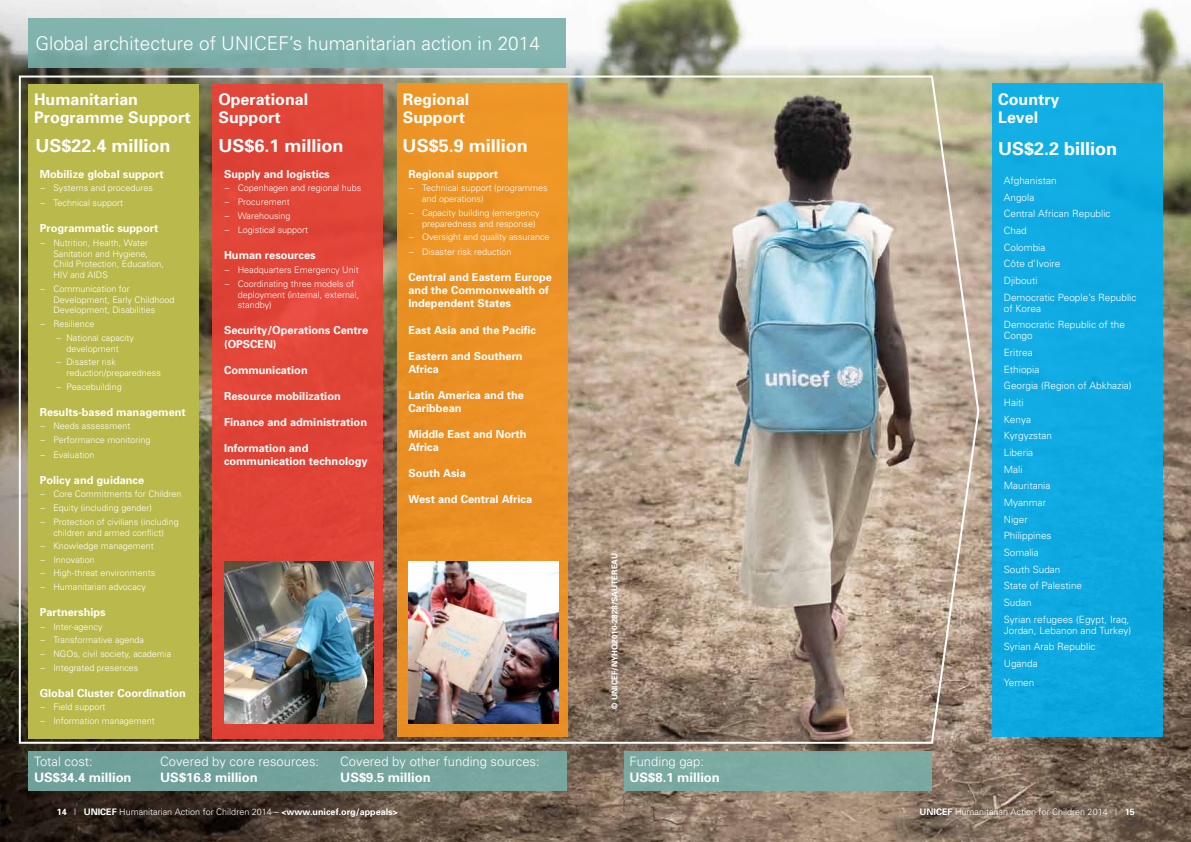
<style>
.page{position:relative;width:1191px;height:842px;background:#fff}
.page>*{position:absolute;margin:0;border:0;box-sizing:border-box;transform-origin:0 0}
.t1{font:300 19px "Univers";color:#fff}
.t2{font:700 18px "Univers";color:#fff}
.t3{font:700 16px/17.9px "Univers";color:#fff}
.t4{font:300 13px "Univers";color:#fff}
.t5{font:700 13px "Univers";color:#fff}
.t6{font:700 11px/13.2px "Univers";color:#fff}
.t7{font:300 10px/16.7px "Univers";color:#fff}
.t8{font:300 9px/10.8px "Univers";color:#fff}
.t9{font:700 8px "Univers";color:#fff}
.s1{font-weight:700;color:#6d6e71}
.s2{color:#00aeef}
.s3{font-weight:700;color:#00aeef}
.s4{font-weight:700}
</style>
<div class="page">
<img style="left:0;top:0;width:1191px;height:842px">
<div style="left:992px;top:84px;width:170px;height:653px;background:#10aae2"></div>
<div style="left:28px;top:751px;width:539px;height:40px;background:#73a39c"></div>
<div style="left:624px;top:751px;width:307px;height:40px;background:#78afa9"></div>
<div style="left:28px;top:18px;width:538px;height:50px;background:#82b4af"></div>
<img style="left:18px;top:75px;width:962px;height:670px">
<h1 class="t1" style="left:35px;top:32px;width:506px">Global architecture of UNICEF’s humanitarian action in 2014</h1>
<h3 class="t3" style="left:34px;top:90px;width:158px">Humanitarian<br>Programme Support</h3>
<h3 class="t3" style="left:218px;top:90px;width:91px">Operational<br>Support</h3>
<h3 class="t3" style="left:403px;top:90px;width:68px">Regional<br>Support</h3>
<h3 class="t3" style="left:998px;top:90px;width:63px">Country<br>Level</h3>
<h2 class="t2" style="left:35px;top:134px;width:137px">US$22.4 million</h2>
<h2 class="t2" style="left:218px;top:134px;width:127px">US$6.1 million</h2>
<h2 class="t2" style="left:403px;top:134px;width:127px">US$5.9 million</h2>
<h2 class="t2" style="left:998px;top:137px;width:121px">US$2.2 billion</h2>
<p class="t6" style="left:40px;top:167px;width:126px">Mobilize global support</p>
<p class="t8" style="left:40px;top:182px;width:114px">– Systems and procedures</p>
<p class="t8" style="left:40px;top:197px;width:84px">– Technical support</p>
<p class="t6" style="left:40px;top:221px;width:120px">Programmatic support</p>
<p class="t8" style="left:53px;top:237px;width:112px;text-indent:-13px">– Nutrition, Health, Water<br>Sanitation and Hygiene,<br>Child Protection, Education,<br>HIV and AIDS</p>
<p class="t8" style="left:53px;top:283px;width:123px;text-indent:-13px">– Communication for<br>Development, Early Childhood<br>Development, Disabilities</p>
<p class="t8" style="left:40px;top:318px;width:56px">– Resilience</p>
<p class="t8" style="left:56px;top:332px;width:79px;text-align:center">– National capacity development</p>
<p class="t8" style="left:66px;top:356px;width:96px;text-indent:-10px">– Disaster risk reduction/preparedness</p>
<p class="t8" style="left:56px;top:381px;width:67px">– Peacebuilding</p>
<p class="t6" style="left:40px;top:405px;width:148px">Results-based management</p>
<p class="t8" style="left:40px;top:420px;width:92px">– Needs assessment</p>
<p class="t8" style="left:40px;top:434px;width:112px">– Performance monitoring</p>
<p class="t8" style="left:40px;top:449px;width:55px">– Evaluation</p>
<p class="t6" style="left:40px;top:473px;width:106px">Policy and guidance</p>
<p class="t8" style="left:40px;top:489px;width:143px">– Core Commitments for Children</p>
<p class="t8" style="left:40px;top:502px;width:113px">– Equity (including gender)</p>
<p class="t8" style="left:40px;top:516px;width:140px;text-align:center">– Protection of civilians (including children and armed conflict)</p>
<p class="t8" style="left:40px;top:540px;width:115px">– Knowledge management</p>
<p class="t8" style="left:40px;top:554px;width:56px">– Innovation</p>
<p class="t8" style="left:40px;top:568px;width:117px">– High-threat environments</p>
<p class="t8" style="left:40px;top:581px;width:107px">– Humanitarian advocacy</p>
<p class="t6" style="left:40px;top:605px;width:68px">Partnerships</p>
<p class="t8" style="left:40px;top:621px;width:64px">– Inter-agency</p>
<p class="t8" style="left:40px;top:634px;width:105px">– Transformative agenda</p>
<p class="t8" style="left:40px;top:648px;width:133px">– NGOs, civil society, academia</p>
<p class="t8" style="left:40px;top:662px;width:100px">– Integrated presences</p>
<p class="t6" style="left:40px;top:686px;width:148px">Global Cluster Coordination</p>
<p class="t8" style="left:40px;top:701px;width:67px">– Field support</p>
<p class="t8" style="left:40px;top:715px;width:116px">– Information management</p>
<p class="t6" style="left:224px;top:167px;width:107px">Supply and logistics</p>
<p class="t8" style="left:225px;top:182px;width:138px">– Copenhagen and regional hubs</p>
<p class="t8" style="left:225px;top:196px;width:67px">– Procurement</p>
<p class="t8" style="left:225px;top:210px;width:67px">– Warehousing</p>
<p class="t8" style="left:225px;top:225px;width:85px">– Logistical support</p>
<p class="t6" style="left:224px;top:249px;width:93px">Human resources</p>
<p class="t8" style="left:225px;top:264px;width:136px">– Headquarters Emergency Unit</p>
<p class="t8" style="left:238px;top:278px;width:123px;text-indent:-13px">– Coordinating three models of deployment (internal, external, standby)</p>
<p class="t6" style="left:224px;top:323px;width:146px">Security/Operations Centre (OPSCEN)</p>
<p class="t6" style="left:224px;top:363px;width:85px">Communication</p>
<p class="t6" style="left:224px;top:389px;width:118px">Resource mobilization</p>
<p class="t6" style="left:224px;top:415px;width:145px">Finance and administration</p>
<p class="t6" style="left:224px;top:441px;width:145px">Information and communication technology</p>
<p class="t6" style="left:408px;top:167px;width:91px">Regional support</p>
<p class="t8" style="left:422px;top:182px;width:127px;text-indent:-13px">– Technical support (programmes and operations)</p>
<p class="t8" style="left:422px;top:207px;width:119px;text-indent:-13px">– Capacity building (emergency preparedness and response)</p>
<p class="t8" style="left:409px;top:231px;width:142px">– Oversight and quality assurance</p>
<p class="t8" style="left:409px;top:246px;width:104px">– Disaster risk reduction</p>
<p class="t6" style="left:408px;top:270px;width:145px">Central and Eastern Europe and the Commonwealth of<br>Independent States</p>
<p class="t6" style="left:408px;top:323px;width:129px">East Asia and the Pacific</p>
<p class="t6" style="left:408px;top:349px;width:116px">Eastern and Southern<br>Africa</p>
<p class="t6" style="left:408px;top:388px;width:117px">Latin America and the<br>Caribbean</p>
<p class="t6" style="left:408px;top:427px;width:120px">Middle East and North<br>Africa</p>
<p class="t6" style="left:408px;top:466px;width:59px">South Asia</p>
<p class="t6" style="left:408px;top:492px;width:125px">West and Central Africa</p>
<h3 class="t4" style="left:34px;top:754px;width:60px">Total cost:</h3>
<h3 class="t5" style="left:34px;top:769px;width:99px">US$34.4 million</h3>
<h3 class="t4" style="left:160px;top:754px;width:160px">Covered by core resources:</h3>
<h3 class="t5" style="left:160px;top:769px;width:99px">US$16.8 million</h3>
<h3 class="t4" style="left:340px;top:754px;width:201px">Covered by other funding sources:</h3>
<h3 class="t5" style="left:340px;top:769px;width:92px">US$9.5 million</h3>
<p class="t9" style="left:609px;top:709px;width:157px;rotate:-90deg">© UNICEF/NYHQ2010-2828/Sautereau</p>
<h3 class="t4" style="left:629px;top:754px;width:76px">Funding gap:</h3>
<h3 class="t5" style="left:629px;top:769px;width:92px">US$8.1 million</h3>
<p class="t7" style="left:1003px;top:172px;width:134px">Afghanistan<br>Angola<br>Central African Republic<br>Chad<br>Colombia<br>Côte d’Ivoire<br>Djibouti<br>Democratic People’s Republic</p>
<p class="t7" style="left:1003px;top:299px;width:123px">of Korea<br>Democratic Republic of the</p>
<p class="t7" style="left:1003px;top:327px;width:129px">Congo<br>Eritrea<br>Ethiopia<br>Georgia (Region of Abkhazia)<br>Haiti<br>Kenya<br>Kyrgyzstan<br>Liberia<br>Mali<br>Mauritania<br>Myanmar<br>Niger<br>Philippines<br>Somalia<br>South Sudan<br>State of Palestine<br>Sudan<br>Syrian refugees (Egypt, Iraq,</p>
<p class="t7" style="left:1003px;top:621px;width:129px">Jordan, Lebanon and Turkey)<br>Syrian Arab Republic<br>Uganda</p>
<p class="t7" style="left:1003px;top:673px;width:32px">Yemen</p>
<p class="t8" style="left:57px;top:806px;width:343px"><span class="s1">14</span> <span class="s2">|</span> <span class="s3">UNICEF</span> Humanitarian Action for Children 2014 – <span class="s3">&lt;</span><span class="s4">www.unicef.org/appeals&gt;</span></p>
<p class="t8" style="left:919px;top:806px;width:217px"><span class="s3">UNICEF</span> Humanitarian Action for Children 2014 | <span class="s1">15</span></p>
</div>
